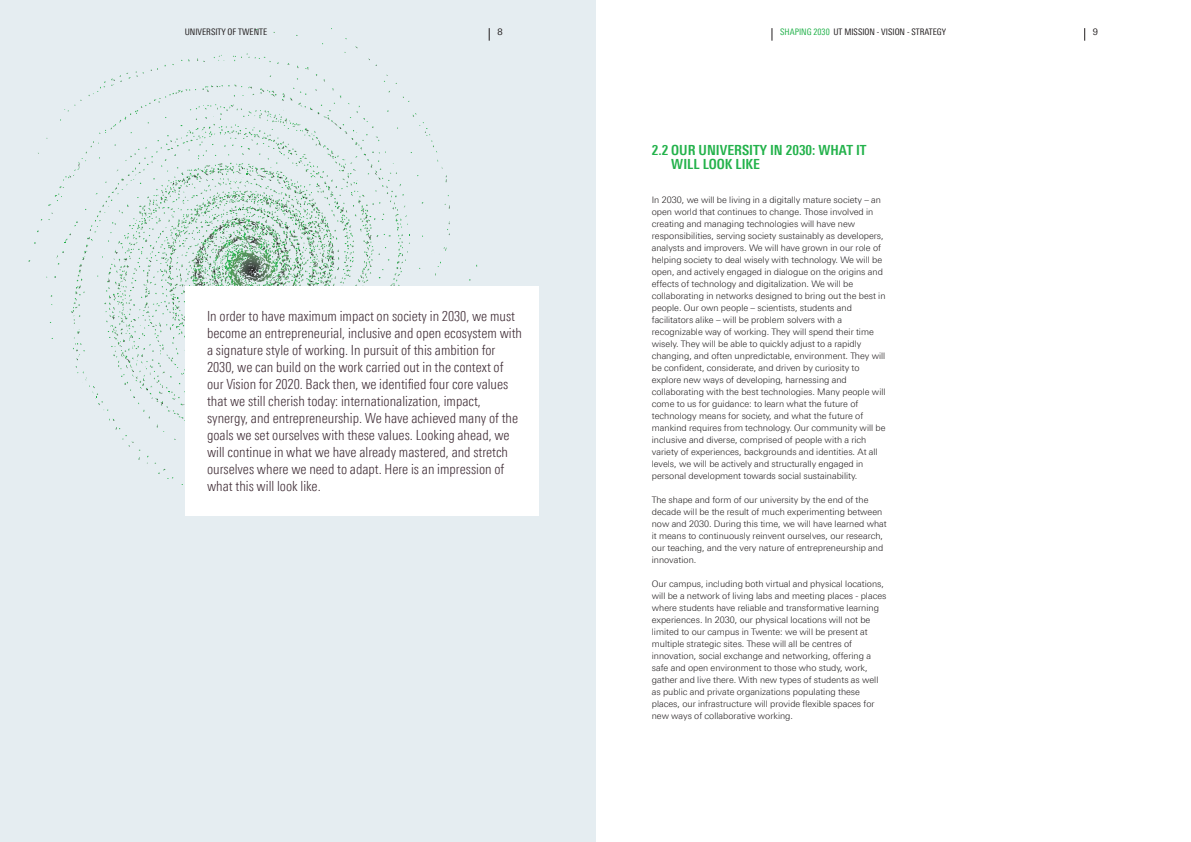
<style>
.page{position:relative;width:1191px;height:842px;background:#fff}
.page>*{position:absolute;margin:0;border:0;box-sizing:border-box;transform-origin:0 0}
.Inleiding{font:300 14px/17px "Linotype Univers 320 Cn";color:#3f2c35}
._05_UT_Paragraafkop{font:700 14px/14px "Linotype Univers 620 Cn";color:#23b24b}
._06_UT_Body{font:300 9px/12px "Linotype Univers 330";color:#231f20}
.t1{font:9px "Linotype Univers 420 Cn";color:#231f20}
.t2{font:9px "Linotype Univers 430";color:#231f20}
.s1{color:#23b24b}
</style>
<div class="page">
<div style="left:0;top:0;width:595px;height:842px;background:#e5edf1"></div>
<svg style="left:29px;top:28px;width:441px;height:457px"></svg>
<div style="left:185px;top:286px;width:354px;height:230px;background:#fff"></div>
<svg style="left:489px;top:28px;width:1px;height:13px"></svg>
<svg style="left:1084px;top:28px;width:1px;height:13px"></svg>
<svg style="left:771px;top:28px;width:1px;height:13px"></svg>
<p class="t1" style="left:185px;top:26px;width:84px">UNIVERSITY OF TWENTE</p>
<p class="t2" style="left:497px;top:26px;width:7px">8</p>
<p class="t1" style="left:780px;top:26px;width:167px"><span class="s1">SHAPING 2030</span> UT MISSION - VISION - STRATEGY</p>
<p class="t2" style="left:1093px;top:26px;width:7px">9</p>
<p class="Inleiding" style="left:207px;top:307px;width:316px">In order to have maximum impact on society in 2030, we must become an entrepreneurial, inclusive and open ecosystem with a signature style of working. In pursuit of this ambition for 2030, we can build on the work carried out in the context of our Vision for 2020. Back then, we identified four core values that we still cherish today: internationalization, impact, synergy, and entrepreneurship. We have achieved many of the goals we set ourselves with these values. Looking ahead, we will continue in what we have already mastered, and stretch ourselves where we need to adapt. Here is an impression of what this will look like.</p>
<p class="_05_UT_Paragraafkop" style="left:671px;top:143px;width:197px;text-indent:-19px">2.2 OUR UNIVERSITY IN 2030: WHAT IT<br>WILL LOOK LIKE</p>
<p class="_06_UT_Body" style="left:652px;top:193px;width:235px">In 2030, we will be living in a digitally mature society – an open world that continues to change. Those involved in creating and managing technologies will have new responsibilities, serving society sustainably as developers, analysts and improvers. We will have grown in our role of helping society to deal wisely with technology. We will be open, and actively engaged in dialogue on the origins and effects of technology and digitalization. We will be collaborating in networks designed to bring out the best in people. Our own people – scientists, students and facilitators alike – will be problem solvers with a recognizable way of working. They will spend their time wisely. They will be able to quickly adjust to a rapidly changing, and often unpredictable, environment. They will be confident, considerate, and driven by curiosity to explore new ways of developing, harnessing and collaborating with the best technologies. Many people will come to us for guidance: to learn what the future of technology means for society, and what the future of mankind requires from technology. Our community will be inclusive and diverse, comprised of people with a rich variety of experiences, backgrounds and identities. At all levels, we will be actively and structurally engaged in personal development towards social sustainability.</p>
<p class="_06_UT_Body" style="left:652px;top:493px;width:236px">The shape and form of our university by the end of the decade will be the result of much experimenting between now and 2030. During this time, we will have learned what it means to continuously reinvent ourselves, our research, our teaching, and the very nature of entrepreneurship and innovation.</p>
<p class="_06_UT_Body" style="left:652px;top:577px;width:236px">Our campus, including both virtual and physical locations, will be a network of living labs and meeting places - places where students have reliable and transformative learning experiences. In 2030, our physical locations will not be limited to our campus in Twente: we will be present at multiple strategic sites. These will all be centres of innovation, social exchange and networking, offering a safe and open environment to those who study, work, gather and live there. With new types of students as well as public and private organizations populating these places, our infrastructure will provide flexible spaces for new ways of collaborative working.</p>
</div>
